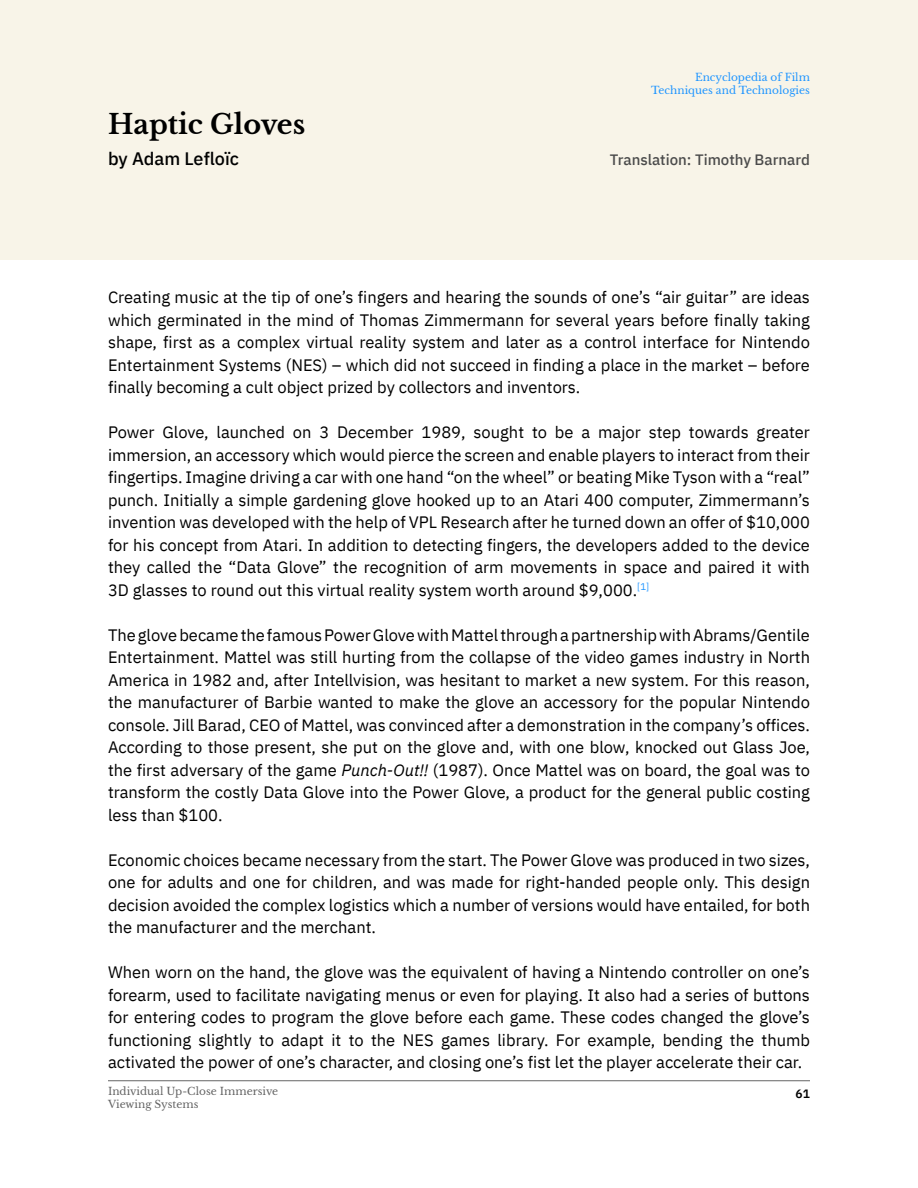
<style>
.page{position:relative;width:918px;height:1188px;background:#fff}
.page>*{position:absolute;margin:0;border:0;box-sizing:border-box;transform-origin:0 0}
.t1{font:700 27px "Libre Baskerville";color:#000}
.t2{font:500 18px "IBM Plex Sans";color:#000}
.t3{font:16.5px/22.5px "IBM Plex Sans";color:#000;text-align:justify}
.t4{font:500 15px "IBM Plex Sans";color:#4b4b4b}
.t5{font:600 12px "IBM Plex Sans";color:#000}
.t6{font:10.5px/12.6px "Libre Baskerville";color:#1f95ff;text-align:right}
.t7{font:10.5px/12.6px "Libre Baskerville";color:#646464}
.t8{font:9.6px "IBM Plex Sans";color:#1f95ff}
.s1{font-style:italic}
</style>
<div class="page">
<hr style="left:108px;top:1080px;width:702px;height:1px;background:#646464">
<div style="left:0;top:0;width:918px;height:259px;background:#f8f4e8"></div>
<h1 class="t1" style="left:108px;top:108px;width:199px">Haptic Gloves</h1>
<p class="t2" style="left:108px;top:144px;width:133px">by Adam Lefloïc</p>
<p class="t6" style="left:651px;top:71px;width:160px">Encyclopedia of Film<br>Techniques and Technologies</p>
<p class="t4" style="left:610px;top:148px;width:202px">Translation: Timothy Barnard</p>
<p class="t3" style="left:108px;top:285px;width:704px">Creating music at the tip of one s’ fingers and hearing the sounds of one s’ “air guitar” are ideas which germinated in the mind of Thomas Zimmermann for several years before finally taking shape, first as a complex virtual reality system and later as a control interface for Nintendo Entertainment Systems (NES) – which did not succeed in finding a place in the market – before finally becoming a cult object prized by collectors and inventors.</p>
<p class="t3" style="left:757px;top:420px;width:55px">greater</p>
<p class="t3" style="left:162px;top:420px;width:48px">Glove,</p>
<p class="t3" style="left:217px;top:420px;width:70px">launched</p>
<p class="t3" style="left:337px;top:420px;width:78px">December</p>
<p class="t3" style="left:474px;top:420px;width:52px">sought</p>
<p class="t3" style="left:555px;top:420px;width:20px">be</p>
<p class="t3" style="left:598px;top:420px;width:44px">major</p>
<p class="t3" style="left:689px;top:420px;width:61px">towards</p>
<p class="t3" style="left:319px;top:420px;width:11px">3</p>
<p class="t3" style="left:422px;top:420px;width:46px">1989,</p>
<p class="t3" style="left:108px;top:420px;width:704px;text-align:left">Power<br>immersion, an accessory which would pierce the screen and enable players to interact from their fingertips. Imagine driving a car with one hand “on the wheel” or beating Mike Tyson with a “real“ punch. Initially a simple gardening glove hooked up to an Atari 400 computer, Zimmermann s’ invention was developed with the help of VPL Research after he turned down an offer of $10,000 for his concept from Atari. In addition to detecting fingers, the developers added to the device they called the “Data Glove” the recognition of arm movements in space and paired it with</p>
<p class="t8" style="left:637px;top:579px;width:13px">[1]</p>
<p class="t3" style="left:532px;top:420px;width:16px">to</p>
<p class="t3" style="left:649px;top:420px;width:34px">step</p>
<p class="t3" style="left:293px;top:420px;width:20px">on</p>
<p class="t3" style="left:581px;top:420px;width:10px">a</p>
<p class="t3" style="left:108px;top:577px;width:531px">D3 glasses to round out this virtual reality system worth around $9,000.</p>
<p class="t3" style="left:108px;top:622px;width:704px">TheglovebecamethefamousPowerGlovewithMattelthroughapartnershipwithAbrams/Gentile Entertainment. Mattel was still hurting from the collapse of the video games industry in North America in 1982 and, after Intellvision, was hesitant to market a new system. For this reason, the manufacturer of Barbie wanted to make the glove an accessory for the popular Nintendo console. Jill Barad, CEO of Mattel, was convinced after a demonstration in the company s’ offices.<br>According to those present, she put on the glove and, with one blow, knocked out Glass Joe, the first adversary of the game <span class="s1">Punch-Out!!</span> (1987 .) Once Mattel was on board, the goal was to transform the costly Data Glove into the Power Glove a, product for the general public costing less than $100.</p>
<p class="t3" style="left:108px;top:847px;width:704px">Economic choices became necessary from the start. The Power Glove was produced in two sizes, one for adults and one for children, and was made for right-handed people only. This design decision avoided the complex logistics which a number of versions would have entailed, for both the manufacturer and the merchant.</p>
<p class="t3" style="left:108px;top:960px;width:704px;text-align:right">When worn on the hand, the glove was the equivalent of having a Nintendo controller on one s’ forearm, used to facilitate navigating menus or even for playing. It also had a series of buttons for entering codes to program the glove before each game. These codes changed the glove s’ thumb</p>
<p class="t3" style="left:108px;top:1027px;width:696px">functioning<br>activated the power of one s’ character, and closing one s’ fist let the player accelerate their car.</p>
<p class="t3" style="left:199px;top:1027px;width:55px">slightly</p>
<p class="t3" style="left:281px;top:1027px;width:44px">adapt</p>
<p class="t3" style="left:331px;top:1027px;width:11px">it</p>
<p class="t3" style="left:371px;top:1027px;width:26px">the</p>
<p class="t3" style="left:498px;top:1027px;width:53px">library.</p>
<p class="t3" style="left:588px;top:1027px;width:69px">example,</p>
<p class="t3" style="left:663px;top:1027px;width:61px">bending</p>
<p class="t3" style="left:730px;top:1027px;width:26px">the</p>
<p class="t3" style="left:403px;top:1027px;width:32px">NES</p>
<p class="t3" style="left:556px;top:1027px;width:26px">For</p>
<p class="t3" style="left:259px;top:1027px;width:16px">to</p>
<p class="t3" style="left:349px;top:1027px;width:16px">to</p>
<p class="t3" style="left:441px;top:1027px;width:50px">games</p>
<p class="t7" style="left:108px;top:1085px;width:172px">Individual Up-Close Immersive<br>Viewing Systems</p>
<p class="t5" style="left:796px;top:1085px;width:16px">61</p>
</div>
